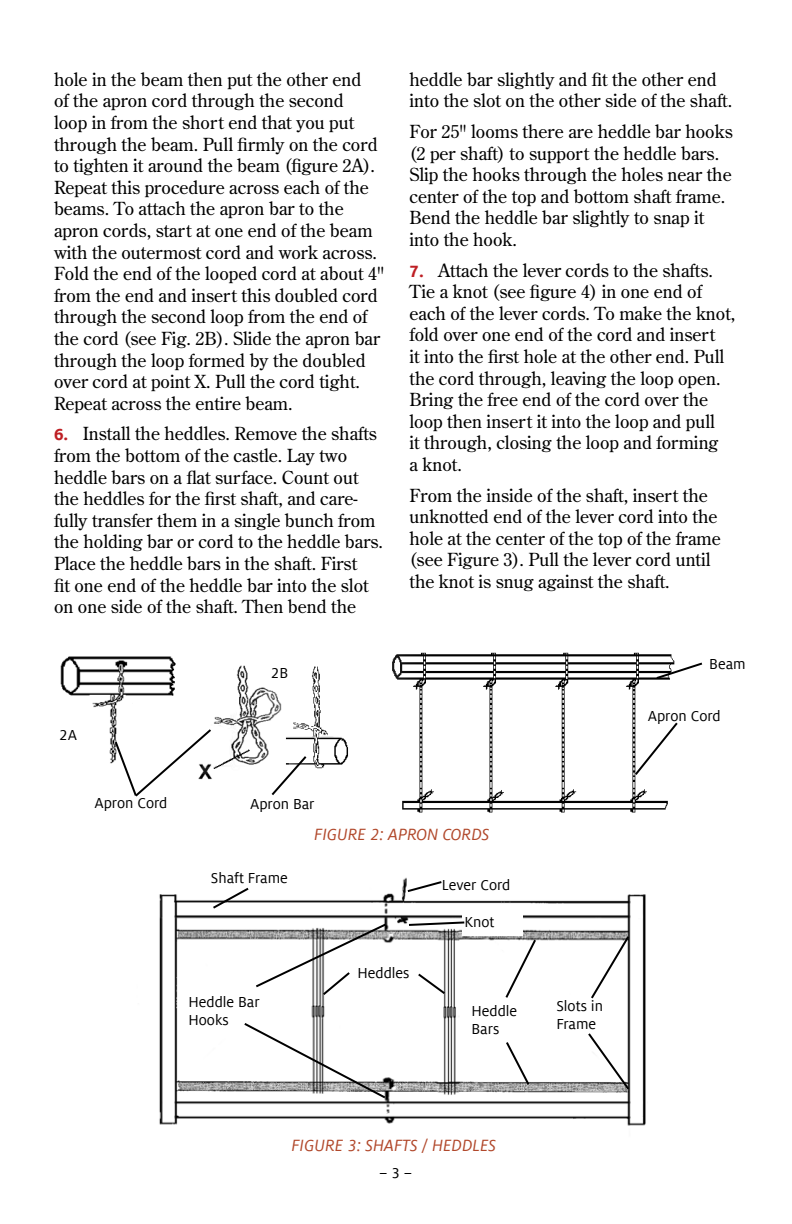
<style>
.page{position:relative;width:792px;height:1224px;background:#fff}
.page>*{position:absolute;margin:0;border:0;box-sizing:border-box;transform-origin:0 0}
.t1{font:18px/21.6px "Century Old Style Std";color:#000}
.t2{font:italic 18px "Milo Offc";color:#b1482b}
.t3{font:16px/18px "Milo Offc";color:#000}
.s1{font-family:"Milo Offc";font-weight:700;color:#be1f24}
</style>
<div class="page">
<img style="left:60px;top:652px;width:615px;height:161px">
<div style="left:92px;top:793px;width:110px;height:23px;background:#fff"></div>
<svg style="left:113px;top:727px;width:100px;height:72px"></svg>
<div style="left:248px;top:794px;width:96px;height:21px;background:#fff"></div>
<svg style="left:270px;top:754px;width:39px;height:41px"></svg>
<div style="left:646px;top:706px;width:110px;height:23px;background:#fff"></div>
<svg style="left:633px;top:720px;width:45px;height:57px"></svg>
<div style="left:57px;top:725px;width:37px;height:25px;background:#fff"></div>
<div style="left:269px;top:663px;width:28px;height:23px;background:#fff"></div>
<svg style="left:654px;top:661px;width:49px;height:20px"></svg>
<img style="left:159px;top:877px;width:487px;height:249px">
<div style="left:554px;top:996px;width:67px;height:53px;background:#fff"></div>
<svg style="left:589px;top:934px;width:42px;height:67px"></svg>
<svg style="left:586px;top:1031px;width:45px;height:61px"></svg>
<div style="left:355px;top:963px;width:72px;height:23px;background:#fff"></div>
<svg style="left:416px;top:972px;width:31px;height:24px"></svg>
<div style="left:469px;top:1001px;width:68px;height:42px;background:#fff"></div>
<svg style="left:504px;top:1042px;width:27px;height:45px"></svg>
<svg style="left:504px;top:938px;width:34px;height:62px"></svg>
<div style="left:209px;top:868px;width:103px;height:23px;background:#fff"></div>
<div style="left:186px;top:992px;width:99px;height:46px;background:#fff"></div>
<svg style="left:242px;top:1021px;width:146px;height:79px"></svg>
<svg style="left:211px;top:887px;width:40px;height:23px"></svg>
<svg style="left:254px;top:922px;width:134px;height:75px"></svg>
<div style="left:440px;top:875px;width:103px;height:22px;background:#fff"></div>
<svg style="left:405px;top:880px;width:37px;height:14px"></svg>
<div style="left:462px;top:912px;width:61px;height:24px;background:#fff"></div>
<svg style="left:407px;top:920px;width:58px;height:7px"></svg>
<p class="t1" style="left:54px;top:68px;width:332px">hole in the beam then put the other end<br>of the apron cord through the second<br>loop in from the short end that you put through the beam. Pull firmly on the cord to tighten it around the beam (figure 2A).<br>Repeat this procedure across each of the beams. To attach the apron bar to the apron cords, start at one end of the beam with the outermost cord and work across.<br>Fold the end of the looped cord at about 4" from the end and insert this doubled cord through the second loop from the end of the cord (see Fig. 2B). Slide the apron bar through the loop formed by the doubled over cord at point X. Pull the cord tight.<br>Repeat across the entire beam.</p>
<p class="t1" style="left:54px;top:423px;width:331px"><span class="s1">6.</span> Install the heddles. Remove the shafts from the bottom of the castle. Lay two heddle bars on a flat surface. Count out the heddles for the first shaft, and care&shy;fully transfer them in a single bunch from the holding bar or cord to the heddle bars.<br>Place the heddle bars in the shaft. First<br>fit one end of the heddle bar into the slot on one side of the shaft. Then bend the</p>
<p class="t3" style="left:59px;top:726px;width:19px">2A</p>
<p class="t3" style="left:271px;top:664px;width:19px">2B</p>
<p class="t3" style="left:94px;top:794px;width:75px">Apron Cord</p>
<p class="t3" style="left:250px;top:795px;width:66px">Apron Bar</p>
<p class="t1" style="left:410px;top:68px;width:324px">heddle bar slightly and fit the other end into the slot on the other side of the shaft.</p>
<p class="t1" style="left:410px;top:120px;width:325px">For 25" looms there are heddle bar hooks (2 per shaft) to support the heddle bars.<br>Slip the hooks through the holes near the center of the top and bottom shaft frame.<br>Bend the heddle bar slightly to snap it into the hook.</p>
<p class="t1" style="left:410px;top:259px;width:327px"><span class="s1">7.</span> Attach the lever cords to the shafts.<br>Tie a knot (see figure 4) in one end of each of the lever cords. To make the knot, fold over one end of the cord and insert<br>it into the first hole at the other end. Pull the cord through, leaving the loop open.<br>Bring the free end of the cord over the loop then insert it into the loop and pull<br>it through, closing the loop and forming<br>a knot.</p>
<p class="t1" style="left:410px;top:484px;width:313px">From the inside of the shaft, insert the unknotted end of the lever cord into the hole at the center of the top of the frame (see Figure 3). Pull the lever cord until the knot is snug against the shaft.</p>
<p class="t3" style="left:709px;top:655px;width:38px">Beam</p>
<p class="t3" style="left:648px;top:707px;width:75px">Apron Cord</p>
<p class="t3" style="left:211px;top:869px;width:78px">Shaft Frame</p>
<p class="t3" style="left:188px;top:993px;width:73px">Heddle Bar<br>Hooks</p>
<p class="t2" style="left:314px;top:825px;width:177px">FIGURE 2: APRON CORDS</p>
<p class="t3" style="left:357px;top:964px;width:54px">Heddles</p>
<p class="t3" style="left:442px;top:876px;width:70px">Lever Cord</p>
<p class="t3" style="left:464px;top:913px;width:32px">Knot</p>
<p class="t3" style="left:471px;top:1002px;width:47px">Heddle<br>Bars</p>
<p class="t3" style="left:556px;top:997px;width:48px">Slots in<br>Frame</p>
<p class="t2" style="left:291px;top:1136px;width:206px">FIGURE 3: SHAFTS / HEDDLES</p>
<p class="t3" style="left:379px;top:1165px;width:34px">– 3 –</p>
</div>
